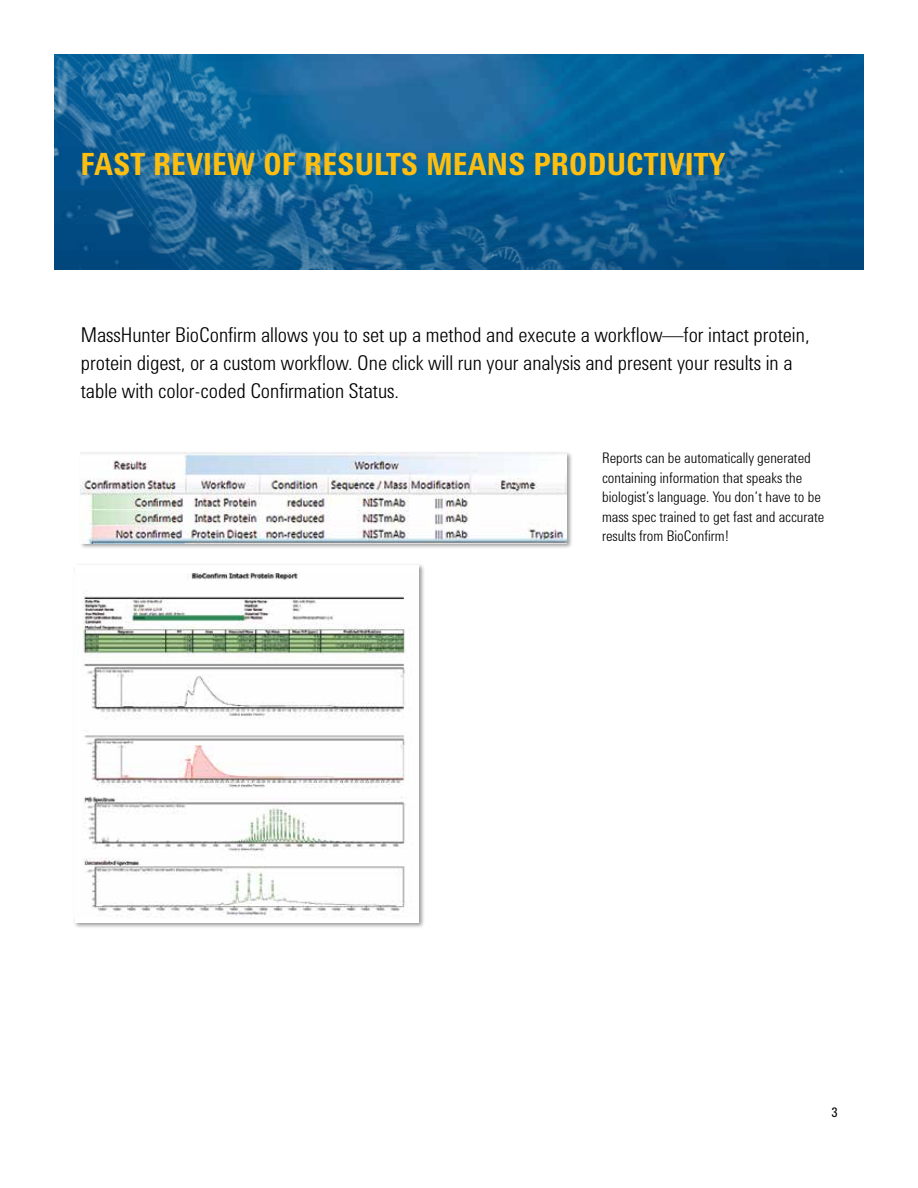
<style>
.page{position:relative;width:918px;height:1188px;background:#fff}
.page>*{position:absolute;margin:0;border:0;box-sizing:border-box;transform-origin:0 0}
.t1{font:700 31.5px "Agilent Condensed CFF";color:#febe10}
.t2{font:300 21px/28.5px "Agilent Condensed CFF";color:#000}
.t3{font:300 15px/19.5px "Agilent Condensed CFF";color:#000}
.t4{font:13.5px "Agilent Condensed CFF";color:#000}
</style>
<div class="page">
<img style="left:54px;top:54px;width:810px;height:216px">
<div style="left:73px;top:563px;width:352px;height:366px;background:#000;opacity:.4"></div>
<div style="left:75px;top:565px;width:343px;height:358px;background:#fff"></div>
<img style="left:82px;top:573px;width:324px;height:345px">
<div style="left:79px;top:451px;width:494px;height:98px;background:#000;opacity:.4"></div>
<img style="left:81px;top:453px;width:486px;height:90px">
<h1 class="t1" style="left:80px;top:141px;width:647px">FAST REVIEW OF RESULTS MEANS PRODUCTIVITY</h1>
<p class="t2" style="left:81px;top:318px;width:730px">MassHunter BioConfirm allows you to set up a method and execute a workflow—for intact protein, protein digest, or a custom workflow. One click will run your analysis and present your results in a table with color-coded Confirmation Status.</p>
<p class="t3" style="left:602px;top:447px;width:224px">Reports can be automatically generated containing information that speaks the biologist’s language. You don’t have to be mass spec trained to get fast and accurate results from BioConfirm!</p>
<p class="t4" style="left:831px;top:1102px;width:8px">3</p>
</div>
